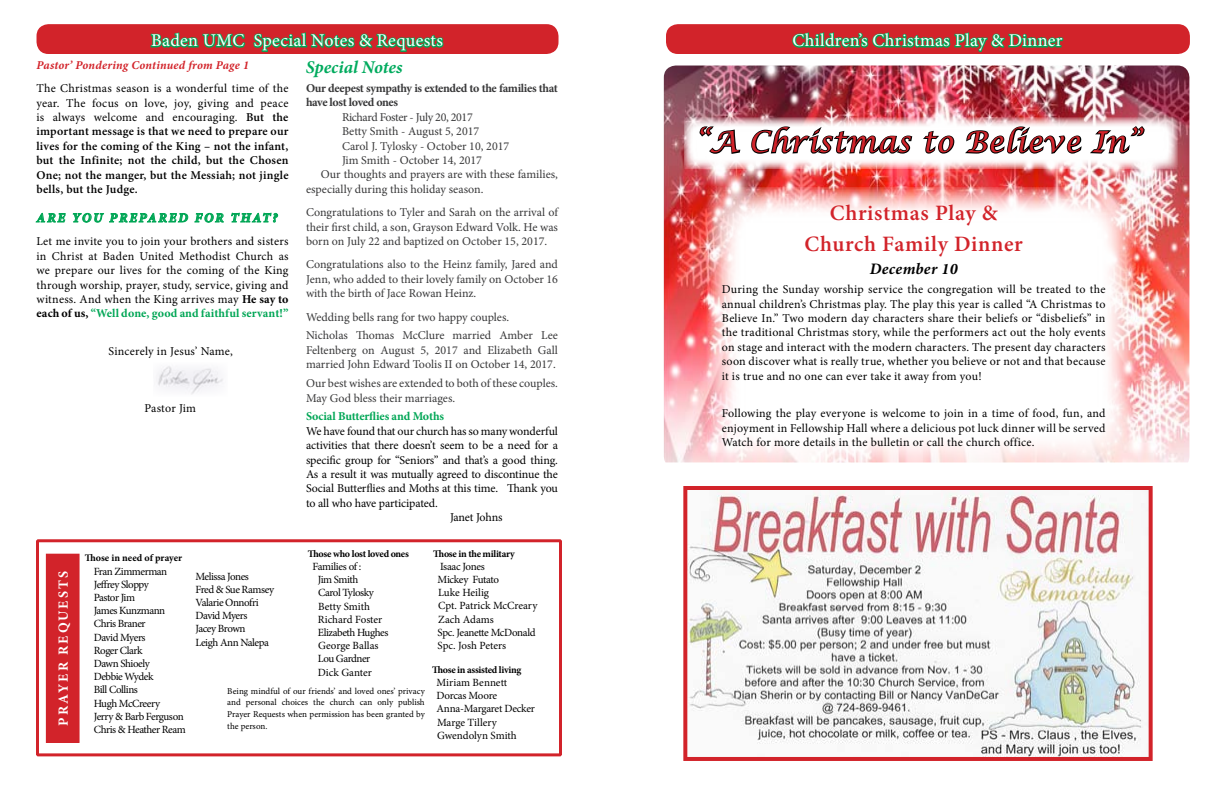
<style>
.page{position:relative;width:1224px;height:792px;background:#fff}
.page>*{position:absolute;margin:0;border:0;box-sizing:border-box;transform-origin:0 0}
.t1{font:italic 29px "Lucida Calligraphy";letter-spacing:.03em;color:#d2232a}
.t2{font:600 22px/30.9px "Minion Pro";letter-spacing:.03em;color:#d2232a;text-align:center}
.t3{font:18px "Minion Pro";letter-spacing:.02em;color:#fff}
.t4{font:italic 700 18px "Minion Pro";letter-spacing:-.005em;color:#00ab5e}
.t5{font:italic 700 16px "Minion Pro";letter-spacing:.02em;color:#000}
.t6{font:700 14px "Minion Pro";letter-spacing:.15em;color:#fff}
.t7{font:italic 700 13px "Minion Pro";letter-spacing:.16em;color:#00a655}
.t8{font:12px/14.4px "Minion Pro";letter-spacing:-.005em;color:#000;text-align:justify}
.t9{font:12px/14.4px "Minion Pro";color:#383839}
.t10{font:600 12px/14.4px "Minion Pro";letter-spacing:.02em;color:#000;text-align:justify}
.t11{font:700 12px/14.4px "Minion Pro";letter-spacing:-.03em;color:#383839}
.t12{font:italic 700 12px "Minion Pro";letter-spacing:.015em;color:#d2232a}
.t13{font:12px "Minion Pro";letter-spacing:.015em;color:#000}
.t14{font:12px "Minion Pro";letter-spacing:-.03em;color:#383839}
.t15{font:700 12px "Minion Pro";letter-spacing:-.01em;color:#00a655}
.t16{font:11px/13.2px "Minion Pro";letter-spacing:-.035em;color:#000}
.t17{font:11px/13.2px "Minion Pro";letter-spacing:-.01em;color:#000}
.t18{font:700 10px "Minion Pro";letter-spacing:-.03em;color:#000}
.t19{font:700 10px "Minion Pro";color:#000}
.t20{font:9px/10.8px "Minion Pro";color:#000}
.s1{font-weight:400}
.s2{font-weight:700}
.s3{font-weight:700;color:#00a655}
</style>
<div class="page">
<div style="left:37px;top:24px;width:522px;height:30px;background:#d2232a;border-radius:12px"></div>
<svg style="left:150px;top:24px;width:295px;height:28px"></svg>
<div style="left:666px;top:24px;width:524px;height:30px;background:#d2232a;border-radius:12px"></div>
<svg style="left:792px;top:32px;width:272px;height:21px"></svg>
<svg style="left:36px;top:213px;width:30px;height:10px"></svg>
<svg style="left:73px;top:213px;width:115px;height:10px"></svg>
<svg style="left:194px;top:213px;width:30px;height:10px"></svg>
<svg style="left:231px;top:213px;width:47px;height:10px"></svg>
<img style="left:156px;top:366px;width:67px;height:29px">
<div style="left:36px;top:539px;width:526px;height:217px;border:3px solid #d2232a"></div>
<div style="left:46px;top:554px;width:33px;height:188px;background:#d2232a"></div>
<div style="left:46px;top:554px;width:34px;height:189px;border:1px solid #d2232a"></div>
<img style="left:664px;top:66px;width:525px;height:396px">
<svg style="left:706px;top:187px;width:429px;height:276px"></svg>
<svg style="left:684px;top:117px;width:494px;height:52px"></svg>
<svg style="left:698px;top:125px;width:44px;height:30px"></svg>
<svg style="left:750px;top:124px;width:163px;height:31px"></svg>
<svg style="left:921px;top:129px;width:34px;height:26px"></svg>
<svg style="left:963px;top:124px;width:183px;height:31px"></svg>
<img style="left:688px;top:491px;width:455px;height:265px">
<div style="left:683px;top:486px;width:470px;height:275px;border:4px solid #d2232a"></div>
<h3 class="t3" style="left:151px;top:29px;width:294px">Baden UMC Special Notes &amp; Requests</h3>
<h3 class="t3" style="left:793px;top:29px;width:272px">Children’s Christmas Play &amp; Dinner</h3>
<h3 class="t4" style="left:306px;top:55px;width:98px">Special Notes</h3>
<p class="t11" style="left:306px;top:81px;width:253px">Our deepest sympathy is extended to the families that have lost loved ones</p>
<p class="t14" style="left:342px;top:109px;width:132px">Richard Foster - July 20, 2017</p>
<p class="t9" style="left:342px;top:124px;width:139px">Betty Smith - August 5, 2017</p>
<p class="t9" style="left:342px;top:139px;width:169px">Carol J. Tylosky - October 10, 2017</p>
<p class="t9" style="left:342px;top:153px;width:142px">Jim Smith - October 14, 2017</p>
<p class="t9" style="left:321px;top:167px;width:239px">Our thoughts and prayers are with these families,</p>
<p class="t9" style="left:306px;top:182px;width:179px">especially during this holiday season.</p>
<p class="t9" style="left:306px;top:205px;width:254px;text-align:justify">Congratulations to Tyler and Sarah on the arrival of their first child, a son, Grayson Edward Volk. He was born on July 22 and baptized on October 15, 2017.</p>
<p class="t9" style="left:306px;top:257px;width:253px;text-align:justify">Congratulations also to the Heinz family, Jared and Jenn, who added to their lovely family on October 16 with the birth of Jace Rowan Heinz.</p>
<p class="t9" style="left:306px;top:307px;width:253px;line-height:18.9px">Wedding bells rang for two happy couples.<br>Nicholas Thomas McClure married Amber Lee</p>
<p class="t9" style="left:306px;top:343px;width:254px">Feltenberg on August 5, 2017 and Elizabeth Gall married John Edward Toolis II on October 14, 2017.</p>
<p class="t9" style="left:306px;top:376px;width:254px">Our best wishes are extended to both of these couples.<br>May God bless their marriages.</p>
<p class="t15" style="left:306px;top:408px;width:140px">Social Butterflies and Moths</p>
<p class="t8" style="left:306px;top:424px;width:254px">We have found that our church has so many wonderful</p>
<p class="t8" style="left:306px;top:438px;width:254px">activities that there doesn’t seem to be a need for a</p>
<p class="t8" style="left:306px;top:453px;width:254px">specific group for “Seniors” and that’s a good thing.</p>
<p class="t8" style="left:306px;top:467px;width:253px">As a result it was mutually agreed to discontinue the</p>
<p class="t8" style="left:306px;top:482px;width:253px">Social Butterflies and Moths at this time. Thank you</p>
<p class="t8" style="left:306px;top:496px;width:133px">to all who have participated.</p>
<p class="t8" style="left:450px;top:510px;width:54px">Janet Johns</p>
<p class="t12" style="left:37px;top:56px;width:214px">Pastor’ Pondering Continued from Page 1</p>
<p class="t10" style="left:37px;top:81px;width:254px"><span class="s1">The Christmas season is a wonderful time of the year. The focus on love, joy, giving and peace is always welcome and encouraging.</span> But the important message is that we need to prepare our lives for the coming of the King – not the infant, but the Infinite; not the child, but the Chosen One; not the manger, but the Messiah; not jingle bells, but the Judge.</p>
<p class="t7" style="left:37px;top:209px;width:242px">ARE YOU PREPARED FOR THAT?</p>
<p class="t8" style="left:37px;top:234px;width:254px">Let me invite you to join your brothers and sisters in Christ at Baden United Methodist Church as we prepare our lives for the coming of the King through worship, prayer, study, service, giving and witness. And when the King arrives may <span class="s2">He say to each of us,</span> <span class="s3">“Well done, good and faithful servant!”</span></p>
<p class="t13" style="left:109px;top:343px;width:126px">Sincerely in Jesus’ Name,</p>
<h1 class="t1" style="left:695px;top:124px;width:447px">“A Christmas to Believe In”</h1>
<h2 class="t2" style="left:804px;top:197px;width:220px">Christmas Play &amp;<br>Church Family Dinner</h2>
<h3 class="t5" style="left:870px;top:258px;width:89px">December 10</h3>
<p class="t8" style="left:722px;top:282px;width:385px">During the Sunday worship service the congregation will be treated to the annual children’s Christmas play. The play this year is called “A Christmas to Believe In.” Two modern day characters share their beliefs or “disbeliefs” in the traditional Christmas story, while the performers act out the holy events on stage and interact with the modern characters. The present day characters soon discover what is really true, whether you believe or not and that because it is true and no one can ever take it away from you!</p>
<p class="t8" style="left:722px;top:406px;width:385px">Following the play everyone is welcome to join in a time of food, fun, and enjoyment in Fellowship Hall where a delicious pot luck dinner will be served Watch for more details in the bulletin or call the church office.</p>
<p class="t13" style="left:145px;top:400px;width:53px">Pastor Jim</p>
<p class="t6" style="left:53px;top:726px;width:156px;rotate:-90deg">PRAYER REQUESTS</p>
<p class="t19" style="left:85px;top:551px;width:99px">Those in need of prayer</p>
<p class="t16" style="left:94px;top:565px;width:94px">Fran Zimmerman<br>Jeffrey Sloppy<br>Pastor Jim<br>James Kunzmann<br>Chris Braner<br>David Myers<br>Roger Clark<br>Dawn Shioely<br>Debbie Wydek<br>Bill Collins<br>Hugh McCreery<br>Jerry &amp; Barb Ferguson<br>Chris &amp; Heather Ream</p>
<p class="t18" style="left:433px;top:546px;width:83px">Those in the military</p>
<p class="t16" style="left:438px;top:560px;width:101px">Isaac Jones<br>Mickey Futato<br>Luke Heilig<br>Cpt. Patrick McCreary<br>Zach Adams<br>Spc. Jeanette McDonald<br>Spc. Josh Peters</p>
<p class="t18" style="left:308px;top:547px;width:102px">Those who lost loved ones</p>
<p class="t16" style="left:318px;top:560px;width:72px;text-indent:-5px">Families of :<br>Jim Smith<br>Carol Tylosky<br>Betty Smith<br>Richard Foster<br>Elizabeth Hughes<br>George Ballas<br>Lou Gardner<br>Dick Ganter</p>
<p class="t16" style="left:195px;top:569px;width:80px">Melissa Jones<br>Fred &amp; Sue Ramsey<br>Valarie Onnofri<br>David Myers<br>Jacey Brown<br>Leigh Ann Nalepa</p>
<p class="t18" style="left:432px;top:663px;width:91px">Those in assisted living</p>
<p class="t17" style="left:437px;top:676px;width:100px">Miriam Bennett<br>Dorcas Moore<br>Anna-Margaret Decker<br>Marge Tillery<br>Gwendolyn Smith</p>
<p class="t20" style="left:227px;top:686px;width:199px">Being mindful of our friends’ and loved ones’ privacy and personal choices the church can only publish</p>
<p class="t20" style="left:227px;top:708px;width:199px;line-height:12px">Prayer Requests when permission has been granted by the person.</p>
</div>
